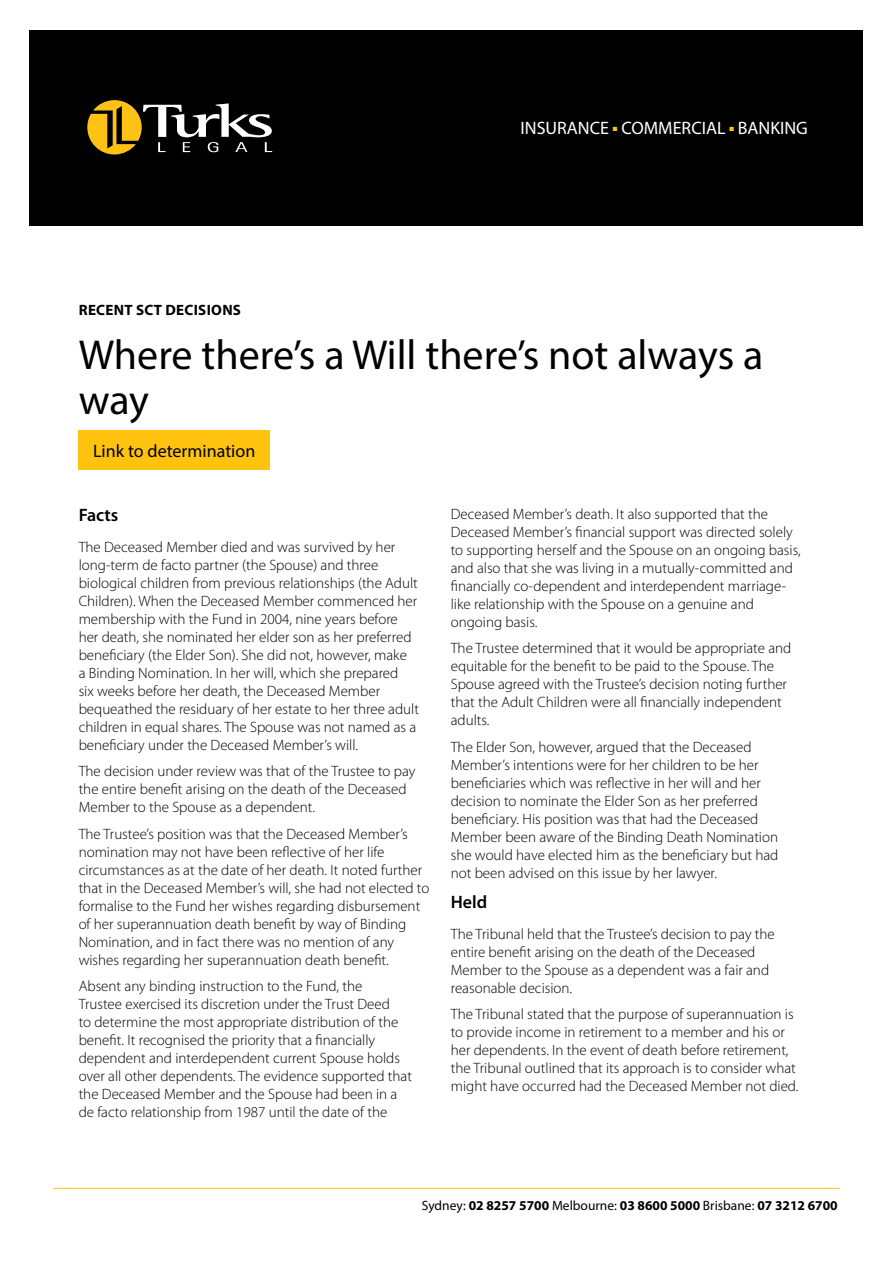
<style>
.page{position:relative;width:893px;height:1263px;background:#fff}
.page>*{position:absolute;margin:0;border:0;box-sizing:border-box;transform-origin:0 0}
.t1{font:42px/45px "Myriad Pro";color:#000101}
.t2{font:18px "Myriad Pro";color:#fff}
.t3{font:18px "Myriad Pro";color:#000}
.t4{font:600 18px "Myriad Pro";color:#000}
.t5{font:300 15px/18px "Myriad Pro";color:#000}
.t6{font:700 15px "Myriad Pro";letter-spacing:.02em;color:#000}
.t7{font:700 13.5px "Myriad Pro";color:#000}
.s1{font-weight:400}
</style>
<div class="page">
<div style="left:30px;top:30px;width:833px;height:195px;background:#000"></div>
<svg style="left:87px;top:100px;width:186px;height:54px"></svg>
<hr style="left:53px;top:1188px;width:787px;height:1px;background:#ffc20e">
<div style="left:79px;top:430px;width:191px;height:40px;background:#ffc20e"></div>
<p class="t2" style="left:520px;top:116px;width:289px">INSURANCE <sup>■</sup> COMMERCIAL <sup>■</sup> BANKING</p>
<p class="t6" style="left:79px;top:300px;width:164px">RECENT SCT DECISIONS</p>
<h1 class="t1" style="left:79px;top:332px;width:686px">Where there’s a Will there’s not always a way</h1>
<p class="t3" style="left:93px;top:439px;width:164px">Link to determination</p>
<p class="t4" style="left:79px;top:505px;width:41px">Facts</p>
<p class="t5" style="left:79px;top:538px;width:342px">The Deceased Member died and was survived by her long-term de facto partner (the Spouse) and three biological children from previous relationships (the Adult Children). When the Deceased Member commenced her membership with the Fund in 2004, nine years before her death, she nominated her elder son as her preferred beneficiary (the Elder Son). She did not, however, make<br>a Binding Nomination. In her will, which she prepared<br>six weeks before her death, the Deceased Member bequeathed the residuary of her estate to her three adult children in equal shares. The Spouse was not named as a beneficiary under the Deceased Member’s will.</p>
<p class="t5" style="left:79px;top:762px;width:338px">The decision under review was that of the Trustee to pay the entire benefit arising on the death of the Deceased<br>Member to the Spouse as a dependent.</p>
<p class="t5" style="left:79px;top:825px;width:352px">The Trustee’s position was that the Deceased Member’s nomination may not have been reflective of her life circumstances as at the date of her death. It noted further that in the Deceased Member’s will, she had not elected to formalise to the Fund her wishes regarding disbursement of her superannuation death benefit by way of Binding Nomination, and in fact there was no mention of any wishes regarding her superannuation death benefit.</p>
<p class="t5" style="left:79px;top:977px;width:335px">Absent any binding instruction to the Fund, the<br>Trustee exercised its discretion under the Trust Deed<br>to determine the most appropriate distribution of the benefit. It recognised the priority that a financially dependent and interdependent current Spouse holds over all other dependents. The evidence supported that the Deceased Member and the Spouse had been in a de facto relationship from 1987 until the date of the</p>
<p class="t5" style="left:451px;top:505px;width:351px">Deceased Member’s death. It also supported that the Deceased Member’s financial support was directed solely to supporting herself and the Spouse on an ongoing basis, and also that she was living in a mutually-committed and financially co-dependent and interdependent marriage&shy;like relationship with the Spouse on a genuine and ongoing basis.</p>
<p class="t5" style="left:451px;top:639px;width:342px">The Trustee determined that it would be appropriate and equitable for the benefit to be paid to the Spouse. The Spouse agreed with the Trustee’s decision noting further that the Adult Children were all financially independent adults.</p>
<p class="t5" style="left:451px;top:738px;width:329px">The Elder Son, however, argued that the Deceased Member’s intentions were for her children to be her beneficiaries which was reflective in her will and her decision to nominate the Elder Son as her preferred beneficiary. His position was that had the Deceased Member been aware of the Binding Death Nomination she would have elected him as the beneficiary but had not been advised on this issue by her lawyer.</p>
<p class="t4" style="left:451px;top:892px;width:38px">Held</p>
<p class="t5" style="left:451px;top:925px;width:326px">The Tribunal held that the Trustee’s decision to pay the entire benefit arising on the death of the Deceased Member to the Spouse as a dependent was a fair and reasonable decision.</p>
<p class="t5" style="left:451px;top:1005px;width:349px">The Tribunal stated that the purpose of superannuation is to provide income in retirement to a member and his or her dependents. In the event of death before retirement, the Tribunal outlined that its approach is to consider what might have occurred had the Deceased Member not died.</p>
<p class="t7" style="left:422px;top:1196px;width:417px"><span class="s1">Sydney:</span> 02 8257 5700 <span class="s1">Melbourne:</span> 03 8600 5000 <span class="s1">Brisbane:</span> 07 3212 6700</p>
</div>
